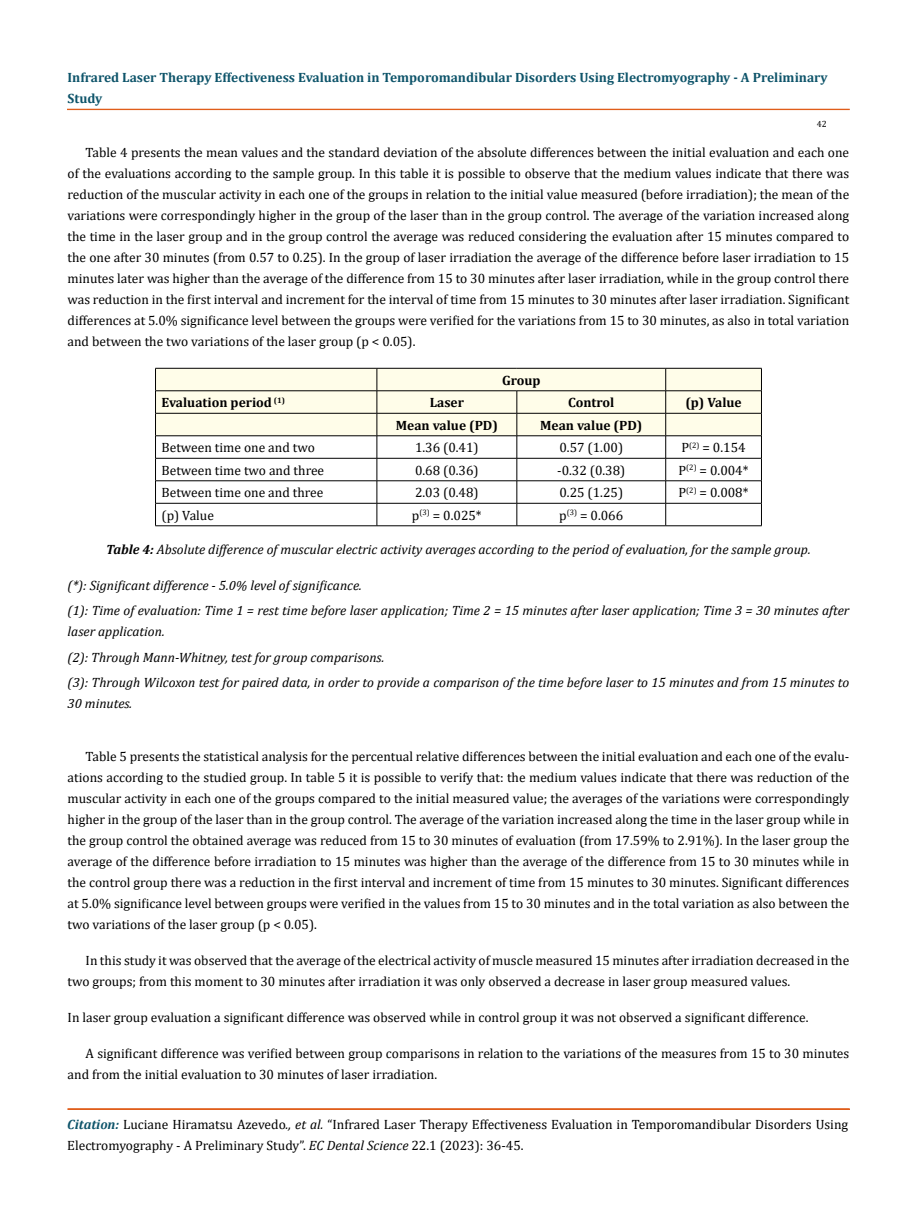
<style>
.page{position:relative;width:917px;height:1224px;background:#fff}
.page>*{position:absolute;margin:0;border:0;box-sizing:border-box;transform-origin:0 0}
.t1{font:13.5px/21px "Cambria";color:#000}
.t2{font:italic 13.5px/25.5px "Cambria";color:#000}
.t3{font:700 13.5px/21px "Cambria";color:#0e546a}
.t4{font:700 13.5px "Cambria";color:#000}
.t5{font:9px "Cambria";color:#000}
.s1{font-weight:700}
.s2{font-weight:700;font-style:italic;color:#0e546a}
.s3{font-style:italic}
</style>
<div class="page">
<div style="left:67px;top:109px;width:782px;height:1px;border:1px solid #e05d1a"></div>
<div style="left:68px;top:1109px;width:781px;height:1px;border:1px solid #e05d1a"></div>
<svg style="left:155px;top:368px;width:607px;height:158px"></svg>
<hr style="left:155px;top:526px;width:222px;height:1px;background:#000">
<hr style="left:377px;top:526px;width:140px;height:1px;background:#000">
<hr style="left:517px;top:526px;width:148px;height:1px;background:#000">
<hr style="left:665px;top:526px;width:96px;height:1px;background:#000">
<p class="t3" style="left:68px;top:67px;width:761px">Infrared Laser Therapy Effectiveness Evaluation in Temporomandibular Disorders Using Electromyography - A Preliminary<br>Study</p>
<p class="t5" style="left:816px;top:118px;width:11px">42</p>
<p class="t1" style="left:68px;top:142px;width:783px;text-align:justify;text-indent:18px">Table 4 presents the mean values and the standard deviation of the absolute differences between the initial evaluation and each one of the evaluations according to the sample group. In this table it is possible to observe that the medium values indicate that there was reduction of the muscular activity in each one of the groups in relation to the initial value measured (before irradiation); the mean of the variations were correspondingly higher in the group of the laser than in the group control. The average of the variation increased along the time in the laser group and in the group control the average was reduced considering the evaluation after 15 minutes compared to the one after 30 minutes (from 0.57 to 0.25). In the group of laser irradiation the average of the difference before laser irradiation to 15 minutes later was higher than the average of the difference from 15 to 30 minutes after laser irradiation, while in the group control there was reduction in the first interval and increment for the interval of time from 15 minutes to 30 minutes after laser irradiation. Significant differences at 5.0% significance level between the groups were verified for the variations from 15 to 30 minutes, as also in total variation and between the two variations of the laser group (p &lt; 0.05).</p>
<p class="t4" style="left:502px;top:371px;width:40px">Group</p>
<p class="t4" style="left:161px;top:393px;width:125px">Evaluation period <sup>(1)</sup></p>
<p class="t4" style="left:429px;top:393px;width:36px">Laser</p>
<p class="t4" style="left:568px;top:393px;width:48px">Control</p>
<p class="t4" style="left:685px;top:393px;width:58px">(p) Value</p>
<p class="t4" style="left:396px;top:416px;width:104px">Mean value (PD)</p>
<p class="t4" style="left:540px;top:416px;width:104px">Mean value (PD)</p>
<p class="t1" style="left:161px;top:437px;width:155px">Between time one and two</p>
<p class="t1" style="left:415px;top:437px;width:65px">1.36 (0.41)</p>
<p class="t1" style="left:559px;top:437px;width:65px">0.57 (1.00)</p>
<p class="t1" style="left:681px;top:437px;width:66px">P<sup>(2)</sup> = 0.154</p>
<p class="t1" style="left:161px;top:460px;width:164px">Between time two and three</p>
<p class="t1" style="left:415px;top:460px;width:65px">0.68 (0.36)</p>
<p class="t1" style="left:557px;top:460px;width:70px">-0.32 (0.38)</p>
<p class="t1" style="left:678px;top:460px;width:71px">P<sup>(2)</sup> = 0.004*</p>
<p class="t1" style="left:161px;top:482px;width:163px">Between time one and three</p>
<p class="t1" style="left:415px;top:482px;width:65px">2.03 (0.48)</p>
<p class="t1" style="left:559px;top:482px;width:65px">0.25 (1.25)</p>
<p class="t1" style="left:678px;top:482px;width:71px">P<sup>(2)</sup> = 0.008*</p>
<p class="t1" style="left:161px;top:505px;width:54px">(p) Value</p>
<p class="t1" style="left:412px;top:505px;width:71px">p<sup>(3)</sup> = 0.025*</p>
<p class="t1" style="left:559px;top:505px;width:65px">p<sup>(3)</sup> = 0.066</p>
<p class="t2" style="left:106px;top:536px;width:706px"><span class="s1">Table 4:</span> Absolute difference of muscular electric activity averages according to the period of evaluation, for the sample group.</p>
<p class="t2" style="left:68px;top:572px;width:783px">(*): Significant difference - 5.0% level of significance.<br>(1): Time of evaluation: Time 1 = rest time before laser application; Time 2 = 15 minutes after laser application; Time 3 = 30 minutes after</p>
<p class="t2" style="left:68px;top:618px;width:783px">laser application.<br>(2): Through Mann-Whitney, test for group comparisons.<br>(3): Through Wilcoxon test for paired data, in order to provide a comparison of the time before laser to 15 minutes and from 15 minutes to</p>
<p class="t2" style="left:68px;top:690px;width:66px">30 minutes.</p>
<p class="t1" style="left:68px;top:745px;width:783px;text-align:justify;text-indent:18px">Table 5 presents the statistical analysis for the percentual relative differences between the initial evaluation and each one of the evalu&shy;ations according to the studied group. In table 5 it is possible to verify that: the medium values indicate that there was reduction of the muscular activity in each one of the groups compared to the initial measured value; the averages of the variations were correspondingly higher in the group of the laser than in the group control. The average of the variation increased along the time in the laser group while in the group control the obtained average was reduced from 15 to 30 minutes of evaluation (from 17.59% to 2.91%). In the laser group the average of the difference before irradiation to 15 minutes was higher than the average of the difference from 15 to 30 minutes while in the control group there was a reduction in the first interval and increment of time from 15 minutes to 30 minutes. Significant differences at 5.0% significance level between groups were verified in the values from 15 to 30 minutes and in the total variation as also between the two variations of the laser group (p &lt; 0.05).</p>
<p class="t1" style="left:68px;top:949px;width:783px;text-indent:18px">In this study it was observed that the average of the electrical activity of muscle measured 15 minutes after irradiation decreased in the two groups; from this moment to 30 minutes after irradiation it was only observed a decrease in laser group measured values.</p>
<p class="t1" style="left:68px;top:1006px;width:742px">In laser group evaluation a significant difference was observed while in control group it was not observed a significant difference.</p>
<p class="t1" style="left:68px;top:1042px;width:783px;text-indent:18px">A significant difference was verified between group comparisons in relation to the variations of the measures from 15 to 30 minutes and from the initial evaluation to 30 minutes of laser irradiation.</p>
<p class="t1" style="left:67px;top:1114px;width:782px"><span class="s2">Citation:</span> Luciane Hiramatsu Azevedo<span class="s3">., et al.</span> “Infrared Laser Therapy Effectiveness Evaluation in Temporomandibular Disorders Using<br>Electromyography - A Preliminary Study”. <span class="s3">EC Dental Science</span> 22.1 (2023): 36-45.</p>
</div>
